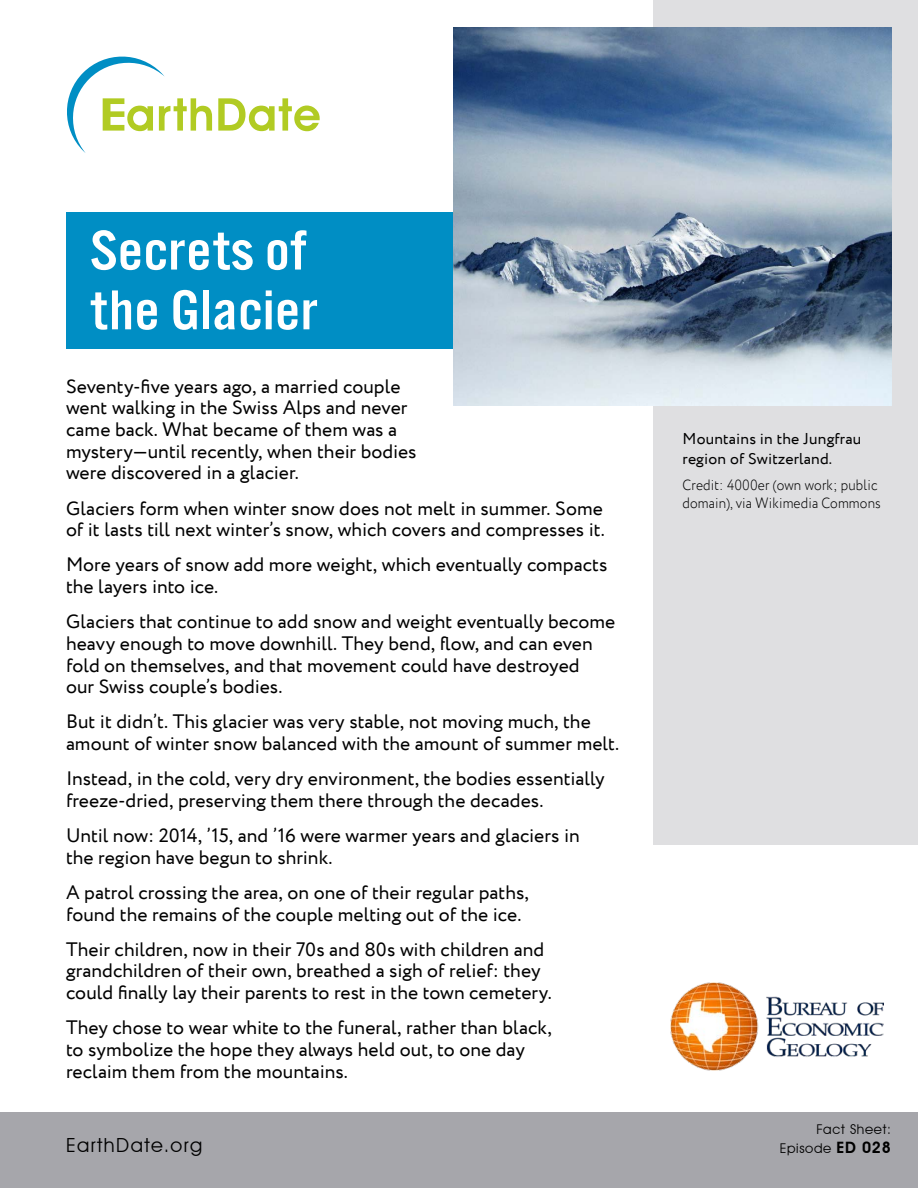
<style>
.page{position:relative;width:918px;height:1188px;background:#fff}
.page>*{position:absolute;margin:0;border:0;box-sizing:border-box;transform-origin:0 0}
.t1{font:58.35px/59.8px "Alternate Got No 3 D";letter-spacing:.01em;color:#fff;scale:1.1 1}
.t2{font:19.5px/21.6px "Circe";color:#000}
.t3{font:19.5px "Avant Garde IT Cby BT";letter-spacing:.075em;color:#000}
.t4{font:15.75px/19.5px "Circe";letter-spacing:.01em;color:#000}
.t5{font:300 15px/18px "Circe";letter-spacing:.01em;color:#000;scale:.9 1}
.t6{font:13.5px/18.9px "Avant Garde IT Cby BT";letter-spacing:.05em;color:#000;text-align:right}
.s1{font-weight:600;font-size:15.75px}
</style>
<div class="page">
<div style="left:66px;top:212px;width:447px;height:136px;background:#008ec4"></div>
<div style="left:653px;top:0;width:265px;height:845px;background:#dfdfe1"></div>
<svg style="left:67px;top:56px;width:145px;height:97px"></svg>
<svg style="left:218px;top:98px;width:102px;height:33px"></svg>
<img style="left:671px;top:983px;width:213px;height:88px">
<div style="left:0;top:1112px;width:918px;height:76px;background:#a6a6ab"></div>
<img style="left:454px;top:27px;width:438px;height:379px">
<h1 class="t1" style="left:90px;top:220px;width:208px">Secrets of the Glacier</h1>
<p class="t2" style="left:66px;top:376px;width:352px">Seventy-five years ago, a married couple went walking in the Swiss Alps and never came back. What became of them was a mystery—until recently, when their bodies were discovered in a glacier.</p>
<p class="t2" style="left:66px;top:498px;width:541px">Glaciers form when winter snow does not melt in summer. Some of it lasts till next winter’s snow, which covers and compresses it.</p>
<p class="t2" style="left:66px;top:555px;width:543px">More years of snow add more weight, which eventually compacts the layers into ice.</p>
<p class="t2" style="left:66px;top:611px;width:551px">Glaciers that continue to add snow and weight eventually become heavy enough to move downhill. They bend, flow, and can even fold on themselves, and that movement could have destroyed<br>our Swiss couple’s bodies.</p>
<p class="t2" style="left:66px;top:712px;width:555px">But it didn’t. This glacier was very stable, not moving much, the amount of winter snow balanced with the amount of summer melt.</p>
<p class="t2" style="left:66px;top:768px;width:540px">Instead, in the cold, very dry environment, the bodies essentially freeze-dried, preserving them there through the decades.</p>
<p class="t2" style="left:66px;top:825px;width:515px">Until now: 2014, ’15, and ’16 were warmer years and glaciers in the region have begun to shrink.</p>
<p class="t2" style="left:66px;top:882px;width:464px">A patrol crossing the area, on one of their regular paths, found the remains of the couple melting out of the ice.</p>
<p class="t2" style="left:66px;top:939px;width:487px">Their children, now in their 70s and 80s with children and grandchildren of their own, breathed a sigh of relief: they could finally lay their parents to rest in the town cemetery.</p>
<p class="t2" style="left:66px;top:1018px;width:487px">They chose to wear white to the funeral, rather than black, to symbolize the hope they always held out, to one day reclaim them from the mountains.</p>
<p class="t3" style="left:66px;top:1134px;width:138px">EarthDate.org</p>
<p class="t4" style="left:683px;top:430px;width:180px">Mountains in the Jungfrau region of Switzerland.</p>
<p class="t5" style="left:683px;top:477px;width:222px">Credit: 4000er (own work; public domain), via Wikimedia Commons</p>
<p class="t6" style="left:780px;top:1120px;width:113px">Fact Sheet:<br>Episode <span class="s1">ED 028</span></p>
</div>
